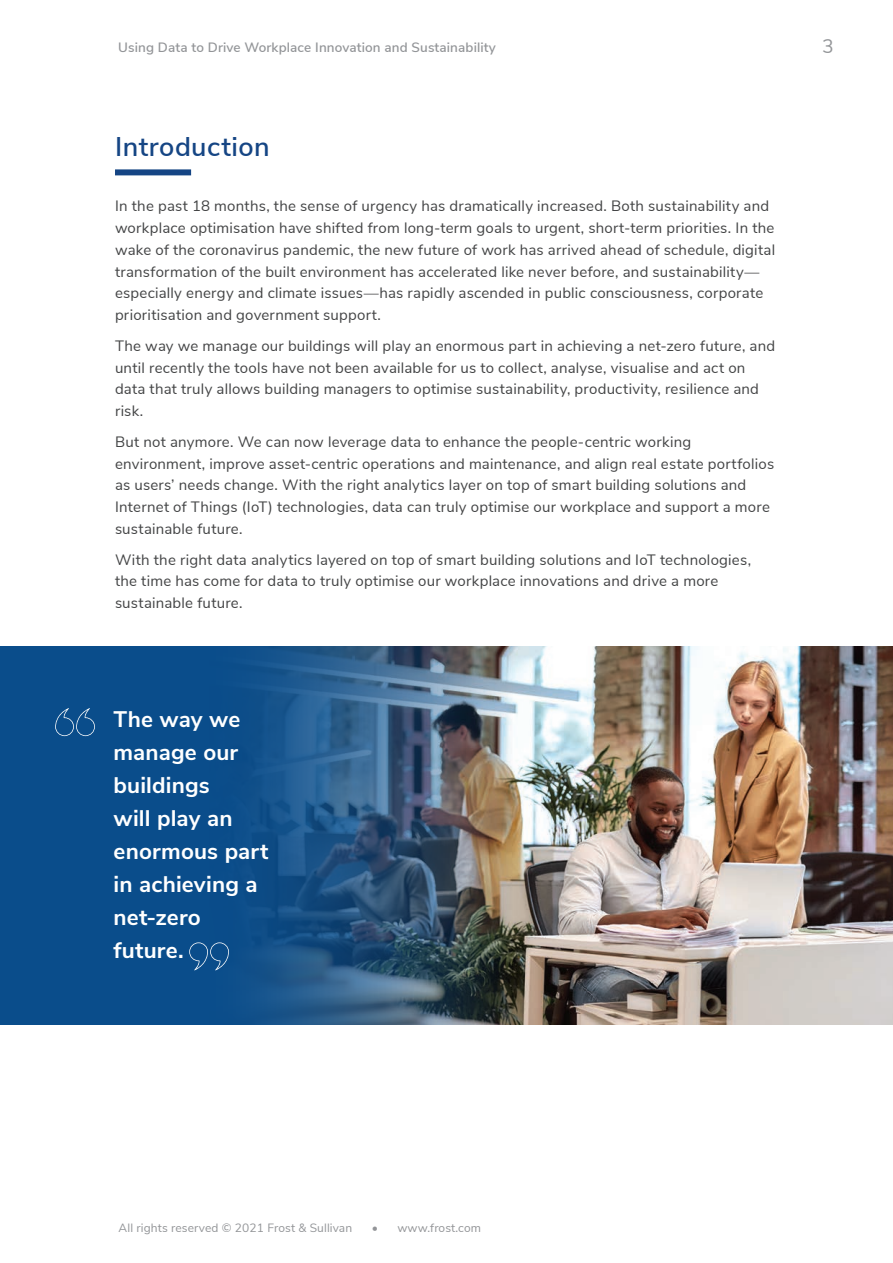
<style>
.page{position:relative;width:893px;height:1263px;background:#fff}
.page>*{position:absolute;margin:0;border:0;box-sizing:border-box;transform-origin:0 0}
.t1{font:600 27px "Nunito Sans";letter-spacing:.02em;color:#154584}
.Pull_Quote{font:700 22.5px/33px "Nunito Sans";letter-spacing:.005em;color:#fff}
.t2{font:19.5px "Nunito Sans";color:#939598}
.Text_body{font:15px/21.8px "Nunito Sans";letter-spacing:.015em;color:#434445}
.t3{font:600 13.5px "Nunito Sans";letter-spacing:.01em;color:#939598}
.t4{font:12px "Nunito Sans";letter-spacing:.01em;color:#939598}
</style>
<div class="page">
<div style="left:115px;top:169px;width:76px;height:6px;background:#154584"></div>
<img style="left:513px;top:646px;width:380px;height:378px">
<div style="left:0;top:646px;width:199px;height:378px;background:#0a4d8b"></div>
<img style="left:199px;top:646px;width:314px;height:378px">
<svg style="left:55px;top:708px;width:40px;height:28px"></svg>
<svg style="left:189px;top:942px;width:40px;height:28px"></svg>
<p class="t3" style="left:118px;top:38px;width:379px">Using Data to Drive Workplace Innovation and Sustainability</p>
<h3 class="t2" style="left:822px;top:32px;width:13px">3</h3>
<h1 class="t1" style="left:115px;top:127px;width:156px">Introduction</h1>
<p class="Text_body" style="left:115px;top:194px;width:662px">In the past 18 months, the sense of urgency has dramatically increased. Both sustainability and workplace optimisation have shifted from long-term goals to urgent, short-term priorities. In the wake of the coronavirus pandemic, the new future of work has arrived ahead of schedule, digital transformation of the built environment has accelerated like never before, and sustainability— especially energy and climate issues—has rapidly ascended in public consciousness, corporate prioritisation and government support.</p>
<p class="Text_body" style="left:115px;top:334px;width:662px">The way we manage our buildings will play an enormous part in achieving a net-zero future, and until recently the tools have not been available for us to collect, analyse, visualise and act on data that truly allows building managers to optimise sustainability, productivity, resilience and risk.</p>
<p class="Text_body" style="left:115px;top:430px;width:661px">But not anymore. We can now leverage data to enhance the people-centric working environment, improve asset-centric operations and maintenance, and align real estate portfolios as users’ needs change. With the right analytics layer on top of smart building solutions and Internet of Things (IoT) technologies, data can truly optimise our workplace and support a more sustainable future.</p>
<p class="Text_body" style="left:115px;top:548px;width:638px">With the right data analytics layered on top of smart building solutions and IoT technologies, the time has come for data to truly optimise our workplace innovations and drive a more sustainable future.</p>
<p class="Pull_Quote" style="left:114px;top:701px;width:157px">The way we manage our buildings<br>will play an enormous part in achieving a net-zero future.</p>
<p class="t4" style="left:119px;top:1219px;width:235px">All rights reserved © 2021 Frost &amp; Sullivan</p>
<p class="t4" style="left:372px;top:1219px;width:111px">• www.frost.com</p>
</div>
